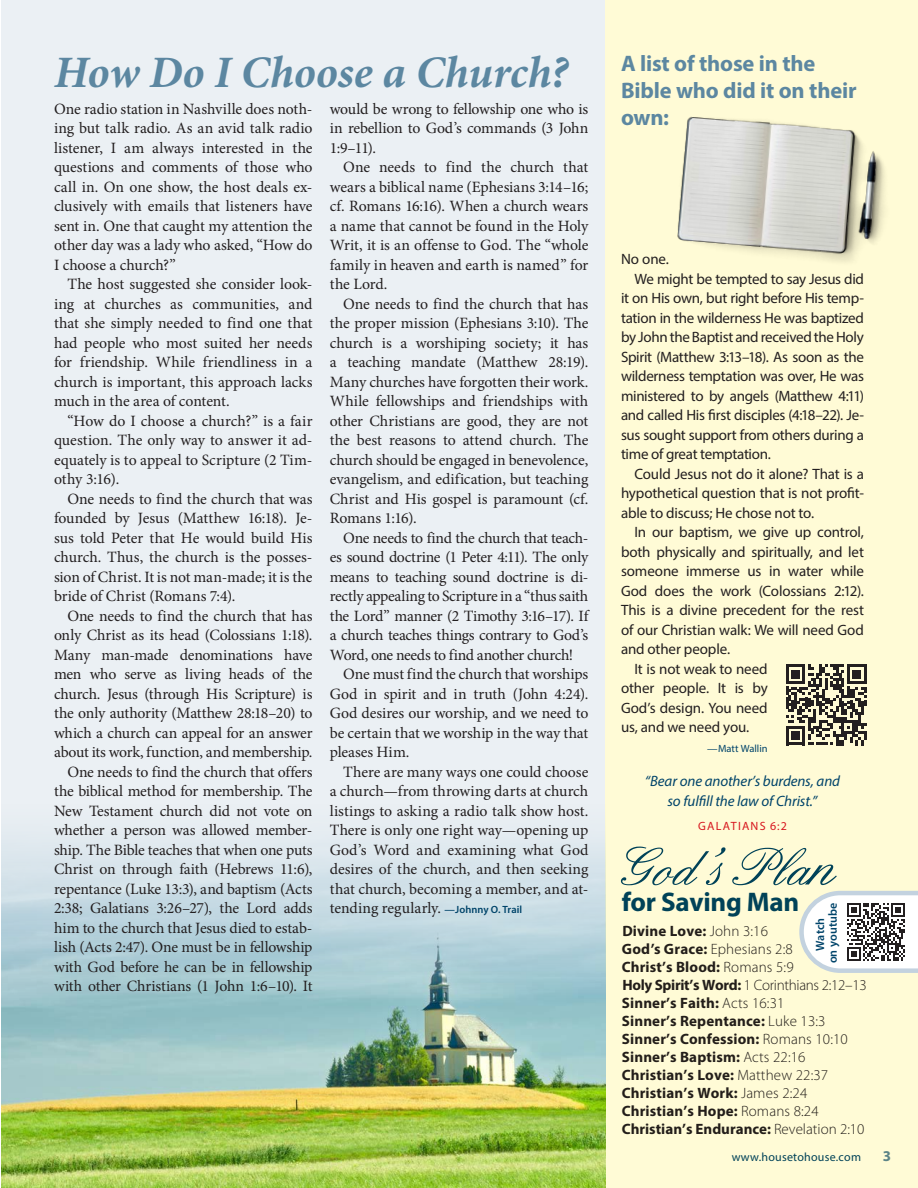
<style>
.page{position:relative;width:918px;height:1188px;background:#fff}
.page>*{position:absolute;margin:0;border:0;box-sizing:border-box;transform-origin:0 0}
.t1{font:57px "English";letter-spacing:-.01em;color:#00446a}
.Side_Article_Headings{font:italic 700 45px "Minion Pro";color:#5c87a1}
.t2{font:700 27px "Myriad Pro";letter-spacing:-.01em;color:#00446a}
.Side_Article_Headings-2{font:700 22.5px/27px "Myriad Pro";letter-spacing:-.01em;color:#5c87a1}
.Body_Serif{font:15.75px/19.5px "Minion Pro";letter-spacing:-.005em;color:#231f20;text-align:justify}
.Body_Sans-Serif{font:15px/19.5px "Myriad Pro";letter-spacing:-.01em;color:#231f20;text-align:justify}
.t3{font:700 15px/18px "Myriad Pro";letter-spacing:.01em;color:#231f20}
.scripture_1{font:italic 15px/19.5px "Myriad Pro";letter-spacing:-.005em;color:#00446a;text-align:center}
.t4{font:700 15px "Myriad Pro";color:#5c87a1}
.t5{font:12px "Myriad Pro";letter-spacing:.02em;color:#00446a}
.t6{font:600 12px/12.8px "Myriad Pro";letter-spacing:.01em;color:#00446a;text-align:center}
.scripture_attribution_1{font:12px "Myriad Pro";letter-spacing:.1em;color:#d7171f}
.Body_Sans-Serif-2{font:10.5px "Myriad Pro";color:#00446a}
.s1{font-family:"Myriad Pro";font-weight:600;font-size:10.5px;color:#00446a}
.s2{font-size:66px}
.s3{font-weight:300}
</style>
<div class="page">
<div style="left:2px;top:0;width:603px;height:1188px;background:#ebf0f4"></div>
<div style="left:605px;top:0;width:313px;height:1188px;background:#fffbd6"></div>
<svg style="left:799px;top:890px;width:119px;height:83px;background:#d0d1cf"></svg>
<img style="left:2px;top:840px;width:603px;height:348px">
<svg style="left:786px;top:664px;width:80px;height:81px"></svg>
<img style="left:677px;top:116px;width:208px;height:146px">
<p class="Side_Article_Headings" style="left:54px;top:40px;width:515px">How Do I Choose a Church?</p>
<p class="Body_Serif" style="left:54px;top:99px;width:260px">One radio station in Nashville does noth&shy;ing but talk radio. As an avid talk radio listener, I am always interested in the questions and comments of those who call in. On one show, the host deals ex&shy;clusively with emails that listeners have sent in. One that caught my attention the other day was a lady who asked, “How do I choose a church?”</p>
<p class="Body_Serif" style="left:54px;top:275px;width:260px;text-indent:13px">The host suggested she consider look&shy;ing at churches as communities, and that she simply needed to find one that had people who most suited her needs for friendship. While friendliness in a church is important, this approach lacks much in the area of content.</p>
<p class="Body_Serif" style="left:54px;top:411px;width:260px;text-indent:13px">“How do I choose a church?” is a fair question. The only way to answer it ad&shy;equately is to appeal to Scripture (2 Tim&shy;othy 3:16).</p>
<p class="Body_Serif" style="left:54px;top:489px;width:260px;text-indent:13px">One needs to find the church that was founded by Jesus (Matthew 16:18). Je&shy;sus told Peter that He would build His church. Thus, the church is the posses&shy;sion of Christ. It is not man-made; it is the bride of Christ (Romans 7:4).</p>
<p class="Body_Serif" style="left:54px;top:606px;width:260px;text-indent:13px">One needs to find the church that has only Christ as its head (Colossians 1:18).<br>Many man-made denominations have men who serve as living heads of the church. Jesus (through His Scripture) is the only authority (Matthew 28:18–20) to which a church can appeal for an answer about its work, function, and membership.</p>
<p class="Body_Serif" style="left:54px;top:762px;width:260px;text-indent:13px">One needs to find the church that offers the biblical method for membership. The New Testament church did not vote on whether a person was allowed member&shy;ship. The Bible teaches that when one puts Christ on through faith (Hebrews 11:6), repentance (Luke 13:3), and baptism (Acts 2:38; Galatians 3:26–27), the Lord adds him to the church that Jesus died to estab&shy;lish (Acts 2:47). One must be in fellowship with God before he can be in fellowship with other Christians (1 John 1:6–10). It</p>
<p class="Body_Serif" style="left:330px;top:99px;width:260px">would be wrong to fellowship one who is in rebellion to God’s commands (3 John 1:9–11).</p>
<p class="Body_Serif" style="left:330px;top:158px;width:260px;text-indent:13px">One needs to find the church that wears a biblical name (Ephesians 3:14–16; cf. Romans 16:16). When a church wears a name that cannot be found in the Holy Writ, it is an offense to God. The “whole family in heaven and earth is named” for the Lord.</p>
<p class="Body_Serif" style="left:330px;top:294px;width:260px;text-indent:13px">One needs to find the church that has the proper mission (Ephesians 3:10). The church is a worshiping society; it has a teaching mandate (Matthew 28:19).<br>Many churches have forgotten their work.<br>While fellowships and friendships with other Christians are good, they are not the best reasons to attend church. The church should be engaged in benevolence, evangelism, and edification, but teaching Christ and His gospel is paramount (cf.<br>Romans 1:16).</p>
<p class="Body_Serif" style="left:330px;top:528px;width:260px;text-indent:13px">One needs to find the church that teach&shy;es sound doctrine (1 Peter 4:11). The only means to teaching sound doctrine is di&shy;rectly appealing to Scripture in a “thus saith the Lord” manner (2 Timothy 3:16–17). If a church teaches things contrary to God’s Word, one needs to find another church!</p>
<p class="Body_Serif" style="left:330px;top:665px;width:260px;text-indent:13px">One must find the church that worships God in spirit and in truth (John 4:24).<br>God desires our worship, and we need to be certain that we worship in the way that pleases Him.</p>
<p class="Body_Serif" style="left:330px;top:762px;width:260px;text-indent:13px">There are many ways one could choose a church—from throwing darts at church listings to asking a radio talk show host.<br>There is only one right way—opening up God’s Word and examining what God desires of the church, and then seeking that church, becoming a member, and at&shy;tending regularly. <span class="s1">—Johnny O. Trail</span></p>
<p class="Side_Article_Headings-2" style="left:621px;top:49px;width:237px">A list of those in the<br>Bible who did it on their own:</p>
<p class="Body_Sans-Serif" style="left:621px;top:249px;width:50px">No one.</p>
<p class="Body_Sans-Serif" style="left:621px;top:269px;width:245px;text-indent:14px">We might be tempted to say Jesus did it on His own, but right before His temp&shy;tation in the wilderness He was baptized by John the Baptist and received the Holy Spirit (Matthew 3:13–18). As soon as the wilderness temptation was over, He was ministered to by angels (Matthew 4:11) and called His first disciples (4:18–22). Je&shy;sus sought support from others during a time of great temptation.</p>
<p class="Body_Sans-Serif" style="left:621px;top:464px;width:245px;text-indent:14px">Could Jesus not do it alone? That is a hypothetical question that is not profit&shy;able to discuss; He chose not to.</p>
<p class="Body_Sans-Serif" style="left:621px;top:522px;width:245px;text-indent:14px">In our baptism, we give up control, both physically and spiritually, and let someone immerse us in water while God does the work (Colossians 2:12).<br>This is a divine precedent for the rest of our Christian walk: We will need God and other people.</p>
<p class="Body_Sans-Serif" style="left:621px;top:659px;width:148px;text-indent:14px">It is not weak to need other people. It is by God’s design. You need us, and we need you.</p>
<p class="Body_Sans-Serif-2" style="left:707px;top:742px;width:62px">—Matt Wallin</p>
<p class="scripture_1" style="left:645px;top:771px;width:197px">“Bear one another’s burdens, and so fulfill the law of Christ.”</p>
<p class="scripture_attribution_1" style="left:698px;top:818px;width:90px">GALATIANS 6:2</p>
<h1 class="t1" style="left:623px;top:837px;width:225px">God’s Pla<span class="s2">n</span></h1>
<h3 class="t2" style="left:622px;top:885px;width:179px">for Saving Man</h3>
<p class="t3" style="left:622px;top:922px;width:247px">Divine Love: <span class="s3">John 3:16<br></span>God’s Grace: <span class="s3">Ephesians 2:8<br></span>Christ’s Blood: <span class="s3">Romans 5:9<br></span>Holy Spirit’s Word: <span class="s3">1 Corinthians 2:12–13<br></span>Sinner’s Faith: <span class="s3">Acts 16:31<br></span>Sinner’s Repentance: <span class="s3">Luke 13:3<br></span>Sinner’s Confession: <span class="s3">Romans 10:10<br></span>Sinner’s Baptism: <span class="s3">Acts 22:16<br></span>Christian’s Love: <span class="s3">Matthew 22:37<br></span>Christian’s Work: <span class="s3">James 2:24<br></span>Christian’s Hope: <span class="s3">Romans 8:24<br></span>Christian’s Endurance: <span class="s3">Revelation 2:10</span></p>
<p class="t6" style="left:814px;top:963px;width:62px;rotate:-90deg">Watch<br>on youtube</p>
<p class="t5" style="left:732px;top:1150px;width:131px">www.housetohouse.com</p>
<p class="t4" style="left:883px;top:1146px;width:10px">3</p>
</div>
